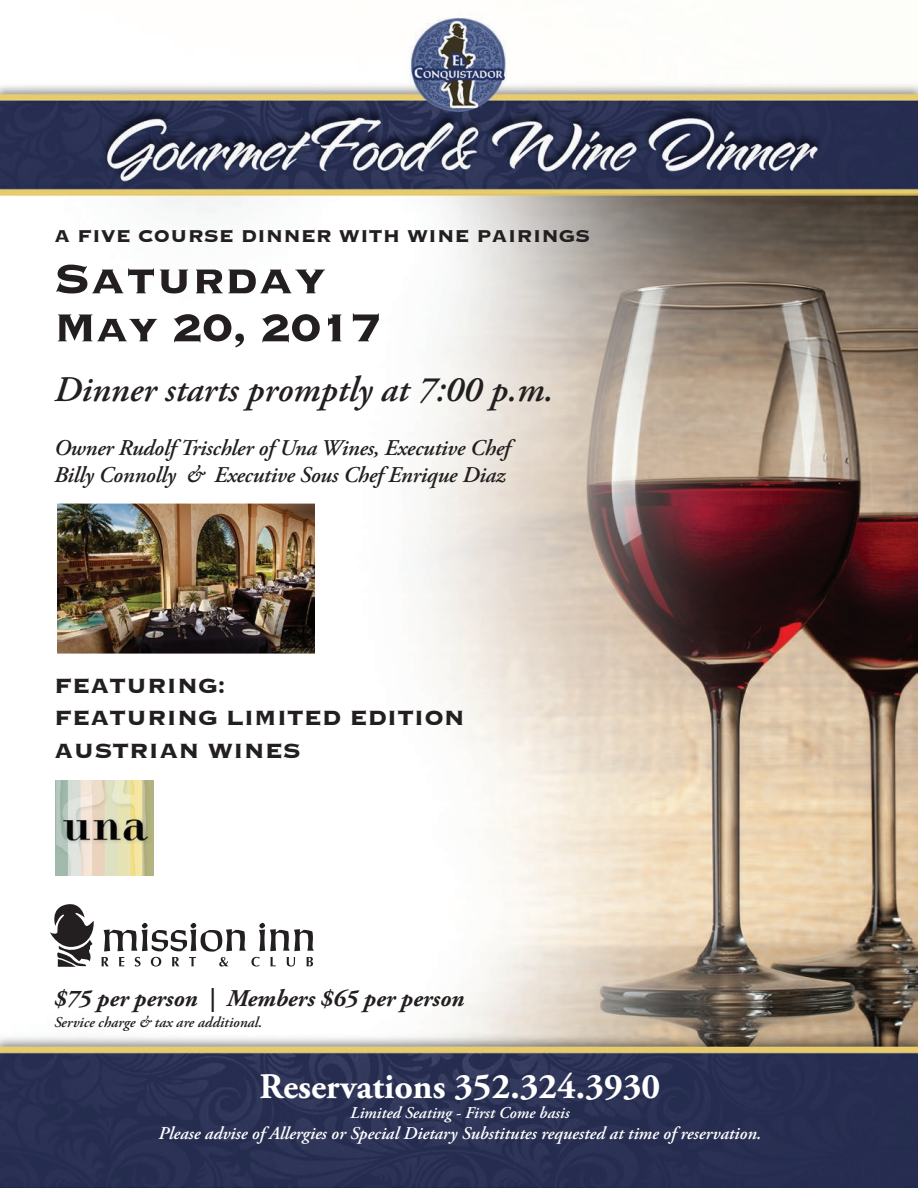
<style>
.page{position:relative;width:918px;height:1188px;background:#fff}
.page>*{position:absolute;margin:0;border:0;box-sizing:border-box;transform-origin:0 0}
.t1{font:700 54px "Copperplate";color:#231f20}
.t2{font:700 51px "Copperplate";letter-spacing:-.025em;color:#231f20}
.t3{font:italic 600 36px "Adobe Garamond Pro";color:#231f20}
.t4{font:700 36px "Adobe Garamond Pro";color:#fff}
.t5{font:700 27px/32.4px "Copperplate";color:#231f20}
.t6{font:italic 700 24px "Adobe Garamond Pro";color:#231f20}
.t7{font:italic 600 22.5px/27px "Adobe Garamond Pro";letter-spacing:-.01em;color:#231f20}
.t8{font:700 22.5px "Copperplate";color:#231f20}
.t9{font:italic 600 18px "Adobe Garamond Pro";color:#fff}
.t10{font:italic 600 16.5px "Adobe Garamond Pro";color:#fff}
.t11{font:italic 600 15px "Adobe Garamond Pro";color:#231f20}
</style>
<div class="page">
<img style="left:0;top:17px;width:918px;height:1171px">
<img style="left:58px;top:505px;width:256px;height:148px">
<div style="left:51px;top:498px;width:270px;height:162px;border:6px solid #fff"></div>
<svg style="left:50px;top:904px;width:46px;height:63px"></svg>
<svg style="left:102px;top:923px;width:212px;height:44px"></svg>
<img style="left:56px;top:781px;width:97px;height:94px">
<p class="t8" style="left:54px;top:221px;width:538px">A FIVE COURSE DINNER WITH WINE PAIRINGS</p>
<h1 class="t1" style="left:54px;top:243px;width:275px">Saturday</h1>
<h2 class="t2" style="left:54px;top:294px;width:329px">May 20, 2017</h2>
<h3 class="t3" style="left:54px;top:369px;width:501px">Dinner starts promptly at 7:00 p.m.</h3>
<p class="t7" style="left:54px;top:435px;width:458px">Owner Rudolf Trischler of Una Wines, Executive Chef<br>Billy Connolly &amp; Executive Sous Chef Enrique Diaz</p>
<p class="t5" style="left:54px;top:668px;width:412px">FEATURING:<br>FEATURING LIMITED EDITION<br>AUSTRIAN WINES</p>
<p class="t6" style="left:54px;top:985px;width:412px">$75 per person | Members $65 per person</p>
<p class="t11" style="left:54px;top:1014px;width:210px">Service charge &amp; tax are additional.</p>
<h3 class="t4" style="left:260px;top:1066px;width:402px">Reservations 352.324.3930</h3>
<p class="t10" style="left:350px;top:1103px;width:221px">Limited Seating - First Come basis</p>
<p class="t9" style="left:158px;top:1123px;width:604px">Please advise of Allergies or Special Dietary Substitutes requested at time of reservation.</p>
</div>
